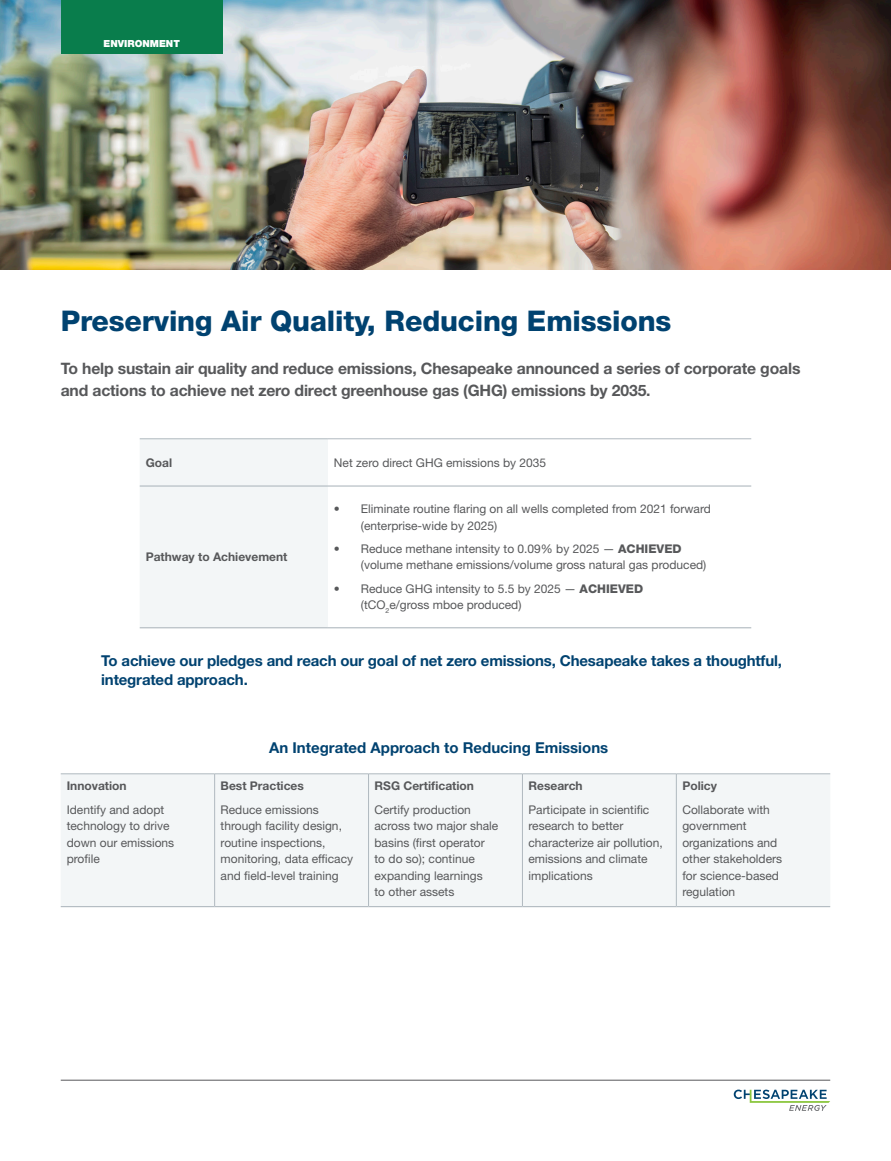
<style>
.page{position:relative;width:891px;height:1161px;background:#fff}
.page>*{position:absolute;margin:0;border:0;box-sizing:border-box;transform-origin:0 0}
.HEADLINE{font:800 28.5px "Helvetica Neue LT Std";letter-spacing:-.005em;color:#004270}
.INTRO_TEXT{font:700 15.75px/22.5px "Helvetica Neue LT Std";letter-spacing:-.01em;color:#57585a}
.SUBHEAD{font:700 15px/19.5px "Helvetica Neue LT Std";letter-spacing:-.01em;color:#004270}
.GRAPH{font:12px/16.5px "Helvetica Neue LT Std";color:#57585a}
.GRAPH-2{font:700 12px "Helvetica Neue LT Std";color:#57585a}
.INTRO_TEXT-2{font:900 9.75px "Helvetica Neue LT Std";color:#fff}
.s1{font-weight:800}
</style>
<div class="page">
<svg style="left:734px;top:1090px;width:96px;height:21px"></svg>
<hr style="left:61px;top:1080px;width:769px;height:1px;background:#57585a">
<img style="left:0;top:0;width:891px;height:270px">
<div style="left:61px;top:0;width:162px;height:54px;background:#097d4c"></div>
<div style="left:140px;top:440px;width:188px;height:187px;background:#f3f6f7"></div>
<hr style="left:140px;top:439px;width:188px;height:1px;background:#b0b9bf">
<hr style="left:328px;top:439px;width:423px;height:1px;background:#b0b9bf">
<hr style="left:140px;top:485px;width:188px;height:2px;background:#b0b9bf">
<hr style="left:328px;top:485px;width:423px;height:2px;background:#b0b9bf">
<hr style="left:140px;top:627px;width:188px;height:1px;background:#b0b9bf">
<hr style="left:328px;top:627px;width:423px;height:1px;background:#b0b9bf">
<div style="left:61px;top:775px;width:769px;height:131px;background:#f3f6f7"></div>
<hr style="left:61px;top:774px;width:154px;height:1px;background:#b0b9bf">
<hr style="left:215px;top:774px;width:154px;height:1px;background:#b0b9bf">
<hr style="left:369px;top:774px;width:153px;height:1px;background:#b0b9bf">
<hr style="left:522px;top:774px;width:154px;height:1px;background:#b0b9bf">
<hr style="left:676px;top:774px;width:154px;height:1px;background:#b0b9bf">
<hr style="left:61px;top:906px;width:154px;height:1px;background:#b0b9bf">
<hr style="left:215px;top:906px;width:154px;height:1px;background:#b0b9bf">
<hr style="left:369px;top:906px;width:153px;height:1px;background:#b0b9bf">
<hr style="left:522px;top:906px;width:154px;height:1px;background:#b0b9bf">
<hr style="left:676px;top:906px;width:154px;height:1px;background:#b0b9bf">
<hr style="left:214px;top:774px;width:1px;height:132px;background:#b0b9bf">
<hr style="left:368px;top:774px;width:1px;height:132px;background:#b0b9bf">
<hr style="left:522px;top:774px;width:1px;height:132px;background:#b0b9bf">
<hr style="left:676px;top:774px;width:1px;height:132px;background:#b0b9bf">
<p class="INTRO_TEXT-2" style="left:104px;top:38px;width:78px">ENVIRONMENT</p>
<p class="HEADLINE" style="left:61px;top:304px;width:612px">Preserving Air Quality, Reducing Emissions</p>
<p class="INTRO_TEXT" style="left:61px;top:356px;width:741px">To help sustain air quality and reduce emissions, Chesapeake announced a series of corporate goals and actions to achieve net zero direct greenhouse gas (GHG) emissions by 2035.</p>
<p class="GRAPH-2" style="left:146px;top:455px;width:28px">Goal</p>
<p class="GRAPH" style="left:334px;top:454px;width:214px">Net zero direct GHG emissions by 2035</p>
<p class="GRAPH-2" style="left:146px;top:549px;width:143px">Pathway to Achievement</p>
<p class="GRAPH" style="left:361px;top:501px;width:352px;text-indent:-27px">• Eliminate routine flaring on all wells completed from 2021 forward (enterprise-wide by 2025)</p>
<p class="GRAPH" style="left:361px;top:540px;width:347px;text-indent:-27px">• Reduce methane intensity to 0.09% by 2025 — <span class="s1">ACHIEVED </span>(volume methane emissions/volume gross natural gas produced)</p>
<p class="GRAPH" style="left:361px;top:580px;width:284px;text-indent:-27px">• Reduce GHG intensity to 5.5 by 2025 — <span class="s1">ACHIEVED </span>(tCO<sub>2</sub>e/gross mboe produced)</p>
<p class="SUBHEAD" style="left:101px;top:650px;width:682px">To achieve our pledges and reach our goal of net zero emissions, Chesapeake takes a thoughtful, integrated approach.</p>
<p class="GRAPH-2" style="left:67px;top:779px;width:61px">Innovation</p>
<p class="GRAPH" style="left:67px;top:801px;width:109px">Identify and adopt technology to drive down our emissions profile</p>
<p class="SUBHEAD" style="left:269px;top:737px;width:341px">An Integrated Approach to Reducing Emissions</p>
<p class="GRAPH-2" style="left:221px;top:779px;width:85px">Best Practices</p>
<p class="GRAPH" style="left:221px;top:801px;width:134px">Reduce emissions through facility design, routine inspections, monitoring, data efficacy and field-level training</p>
<p class="GRAPH-2" style="left:375px;top:779px;width:101px">RSG Certification</p>
<p class="GRAPH" style="left:375px;top:801px;width:125px">Certify production across two major shale basins (first operator to do so); continue expanding learnings<br>to other assets</p>
<p class="GRAPH-2" style="left:528px;top:779px;width:56px">Research</p>
<p class="GRAPH" style="left:528px;top:801px;width:136px">Participate in scientific research to better characterize air pollution, emissions and climate implications</p>
<p class="GRAPH-2" style="left:682px;top:779px;width:36px">Policy</p>
<p class="GRAPH" style="left:682px;top:801px;width:101px">Collaborate with government organizations and other stakeholders for science-based regulation</p>
</div>
